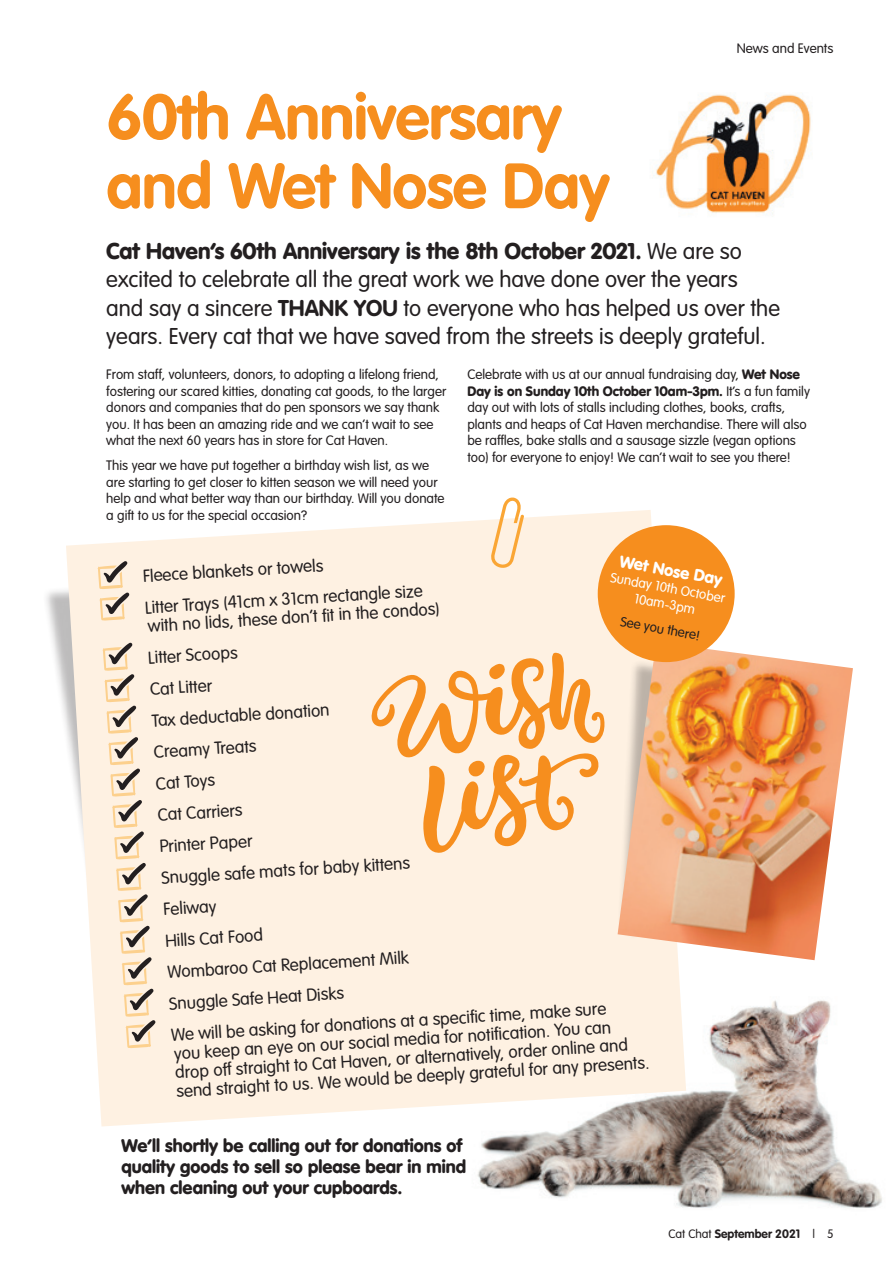
<style>
.page{position:relative;width:893px;height:1263px;background:#fff}
.page>*{position:absolute;margin:0;border:0;box-sizing:border-box;transform-origin:0 0}
.t1{font:700 63px/69px "VAG Rounded";letter-spacing:-.01em;color:#f68e1e}
.t2{font:300 22.5px/28.5px "VAG Rounded";color:#231f20}
.t3{font:900 18px/21px "VAG Rounded";color:#231f20}
.t4{font:300 17.25px/31.5px "VAG Rounded";color:#231f20}
.t5{font:900 16.5px "VAG Rounded";color:#fff}
.t6{font:300 13.5px/16.5px "VAG Rounded";color:#231f20}
.t7{font:300 13.5px/16.5px "VAG Rounded";color:#fff;text-align:center}
.t8{font:700 12px "VAG Rounded";color:#231f20}
.s1{font-weight:900}
.s2{font-weight:700}
.s3{font-weight:300}
</style>
<div class="page">
<img style="left:477px;top:1000px;width:405px;height:208px">
<div style="left:42px;top:585px;width:73px;height:309px;background:#231f20;opacity:.3"></div>
<svg style="left:66px;top:510px;width:620px;height:616px;background:#fdf1e3"></svg>
<svg style="left:71px;top:560px;width:85px;height:488px;background:#f0e4d5"></svg>
<svg style="left:490px;top:497px;width:34px;height:71px"></svg>
<svg style="left:371px;top:652px;width:236px;height:202px;background:#fbd5aa"></svg>
<img style="left:653px;top:94px;width:158px;height:120px">
<div style="left:616px;top:658px;width:62px;height:282px;background:#fef1e2"></div>
<img style="left:618px;top:642px;width:235px;height:318px">
<div style="left:598px;top:525px;width:137px;height:137px;background:#f68e1e;border-radius:50%"></div>
<h1 class="t1" style="left:106px;top:82px;width:505px">60th Anniversary and Wet Nose Day</h1>
<p class="t6" style="left:737px;top:40px;width:98px">News and Events</p>
<p class="t2" style="left:106px;top:237px;width:675px"><span class="s1">Cat Haven’s 60th Anniversary is the 8th October 2021.</span> We are so excited to celebrate all the great work we have done over the years and say a sincere <span class="s2">THANK YOU</span> to everyone who has helped us over the years. Every cat that we have saved from the streets is deeply grateful.</p>
<p class="t6" style="left:106px;top:366px;width:341px">From staff, volunteers, donors, to adopting a lifelong friend, fostering our scared kitties, donating cat goods, to the larger donors and companies that do pen sponsors we say thank you. It has been an amazing ride and we can’t wait to see what the next 60 years has in store for Cat Haven.</p>
<p class="t6" style="left:106px;top:457px;width:340px">This year we have put together a birthday wish list, as we are starting to get closer to kitten season we will need your help and what better way than our birthday. Will you donate a gift to us for the special occasion?</p>
<p class="t6" style="left:467px;top:366px;width:344px">Celebrate with us at our annual fundraising day, <span class="s1">Wet Nose Day is on Sunday 10th October 10am-3pm.</span> It’s a fun family day out with lots of stalls including clothes, books, crafts, plants and heaps of Cat Haven merchandise. There will also be raffles, bake stalls and a sausage sizzle (vegan options too) for everyone to enjoy! We can’t wait to see you there!</p>
<p class="t5" style="left:622px;top:551px;width:106px;rotate:11deg">Wet Nose Day</p>
<p class="t4" style="left:142px;top:561px;width:280px;line-height:32px;rotate:-4deg">Fleece blankets or towels<br>Litter Trays (41cm x 31cm rectangle size</p>
<p class="t7" style="left:612px;top:569px;width:118px;rotate:10deg">Sunday 10th October<br>10am-3pm</p>
<p class="t6" style="left:622px;top:613px;width:82px;rotate:10deg">See you there!</p>
<p class="t4" style="left:143px;top:612px;width:298px;rotate:-4deg">with no lids, these don’t fi t in the condos)<br>Litter Scoops<br>Cat Litter<br>Tax deductable donation<br>Creamy Treats<br>Cat Toys<br>Cat Carriers<br>Printer Paper<br>Snuggle safe mats for baby kittens</p>
<p class="t4" style="left:161px;top:893px;width:437px;line-height:32px;rotate:-4deg">Feliway<br>Hills Cat Food<br>Wombaroo Cat Replacement Milk<br>Snuggle Safe Heat Disks<br>We will be asking for donations at a specifi c time, make sure</p>
<p class="t4" style="left:173px;top:1046px;width:475px;line-height:18.8px;rotate:-4deg">you keep an eye on our social media for notifi cation. You can drop off straight to Cat Haven, or alternatively, order online and send straight to us. We would be deeply grateful for any presents.</p>
<h3 class="t3" style="left:122px;top:1134px;width:346px">We’ll shortly be calling out for donations of quality goods to sell so please bear in mind when cleaning out your cupboards.</h3>
<p class="t8" style="left:668px;top:1227px;width:167px"><span class="s3">Cat Chat</span> September 2021 <span class="s3">| 5</span></p>
</div>
